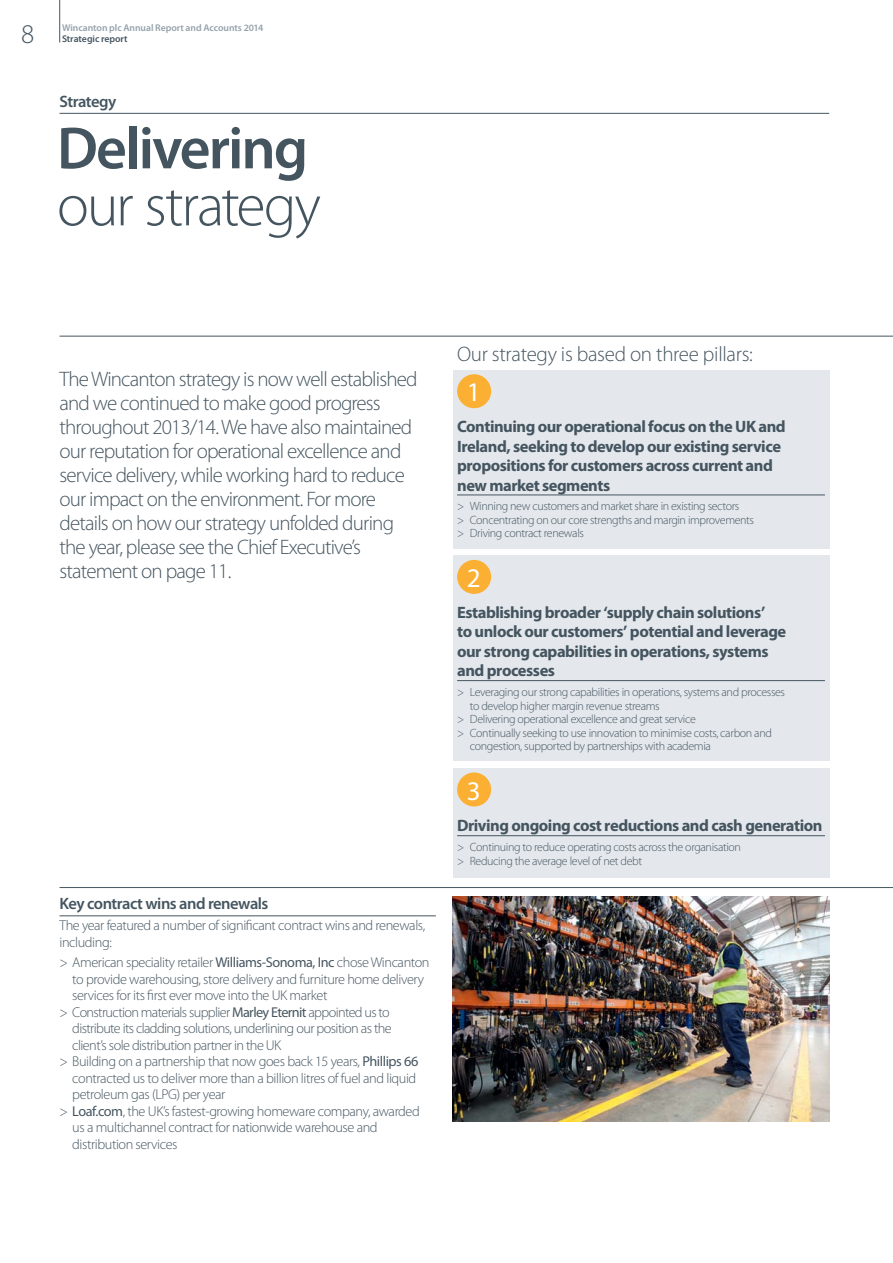
<style>
.page{position:relative;width:893px;height:1263px;background:#fff}
.page>*{position:absolute;margin:0;border:0;box-sizing:border-box;transform-origin:0 0}
.t1{font:300 60px "Myriad Pro";letter-spacing:-.035em;color:#455560}
.t2{font:600 60px "Myriad Pro";letter-spacing:-.035em;color:#455560}
.t3{font:27px "Myriad Pro";color:#fff}
.t4{font:300 27px "Myriad Pro";color:#455560}
.t5{font:300 21px/24px "Myriad Pro";letter-spacing:-.04em;color:#455560}
.t6{font:300 21px "Myriad Pro";letter-spacing:-.015em;color:#455560}
.t7{font:700 16.5px/19.5px "Myriad Pro";letter-spacing:-.03em;color:#455560}
.t8{font:600 16.5px "Myriad Pro";letter-spacing:-.03em;color:#455560}
.t9{font:300 14.25px/16.5px "Myriad Pro";letter-spacing:-.03em;color:#455560}
.t10{font:300 12px/13.5px "Myriad Pro";letter-spacing:-.03em;color:#455560}
.t11{font:600 9.75px "Myriad Pro";letter-spacing:-.005em;color:#95a2ab}
.t12{font:600 9.75px "Myriad Pro";letter-spacing:-.005em;color:#455560}
.s1{font-weight:400}
</style>
<div class="page">
<hr style="left:59px;top:0;width:1px;height:43px;background:#455560">
<hr style="left:60px;top:113px;width:769px;height:1px;background:#455560">
<div style="left:453px;top:768px;width:376px;height:109px;background:#e4e8ec"></div>
<hr style="left:457px;top:835px;width:368px;height:1px;background:#455560">
<div style="left:457px;top:772px;width:34px;height:34px;background:#fcb033;border-radius:50%"></div>
<img style="left:453px;top:896px;width:376px;height:225px">
<hr style="left:60px;top:887px;width:833px;height:1px;background:#455560">
<hr style="left:60px;top:915px;width:376px;height:1px;background:#455560">
<div style="left:453px;top:370px;width:376px;height:178px;background:#e4e8ec"></div>
<hr style="left:457px;top:495px;width:368px;height:1px;background:#455560">
<div style="left:457px;top:374px;width:34px;height:34px;background:#fcb033;border-radius:50%"></div>
<div style="left:453px;top:556px;width:376px;height:205px;background:#e4e8ec"></div>
<hr style="left:457px;top:680px;width:368px;height:1px;background:#455560">
<div style="left:457px;top:560px;width:34px;height:34px;background:#fcb033;border-radius:50%"></div>
<hr style="left:60px;top:336px;width:833px;height:1px;background:#455560">
<h2 class="t4" style="left:21px;top:23px;width:15px">8</h2>
<p class="t11" style="left:62px;top:24px;width:203px">Wincanton plc Annual Report and Accounts 2014</p>
<p class="t12" style="left:62px;top:35px;width:67px">Strategic report</p>
<p class="t8" style="left:60px;top:95px;width:58px">Strategy</p>
<h1 class="t2" style="left:57px;top:126px;width:253px">Delivering</h1>
<h1 class="t1" style="left:57px;top:183px;width:265px">our strategy</h1>
<p class="t5" style="left:60px;top:369px;width:360px">TheWincanton strategy is now well established and we continued to make good progress throughout 2013/14. We have also maintained our reputation for operational excellence and service delivery, while working hard to reduce our impact on the environment. For more details on how our strategy unfolded during the year, please see the Chief Executive’s statement on page 11.</p>
<p class="t8" style="left:60px;top:897px;width:210px">Key contract wins and renewals</p>
<p class="t9" style="left:60px;top:918px;width:367px">The year featured a number of significant contract wins and renewals, including:</p>
<p class="t9" style="left:60px;top:956px;width:372px">&gt; American speciality retailer <span class="s1">Williams-Sonoma, Inc</span> choseWincanton</p>
<p class="t9" style="left:72px;top:972px;width:353px">to provide warehousing, store delivery and furniture home delivery</p>
<p class="t9" style="left:72px;top:989px;width:257px">services for its first ever move into the UK market</p>
<p class="t9" style="left:60px;top:1005px;width:332px">&gt; Construction materials supplier <span class="s1">Marley Eternit</span> appointed us to</p>
<p class="t9" style="left:72px;top:1022px;width:321px">distribute its cladding solutions, underlining our position as the</p>
<p class="t9" style="left:72px;top:1038px;width:211px">client’s sole distribution partner in the UK</p>
<p class="t9" style="left:60px;top:1055px;width:360px">&gt; Building on a partnership that now goes back 15 years, <span class="s1">Phillips 66</span></p>
<p class="t9" style="left:72px;top:1071px;width:346px">contracted us to deliver more than a billion litres of fuel and liquid</p>
<p class="t9" style="left:72px;top:1088px;width:155px">petroleum gas (LPG) per year</p>
<p class="t9" style="left:60px;top:1104px;width:362px">&gt; <span class="s1">Loaf.com</span>, the UK’s fastest-growing homeware company, awarded</p>
<p class="t9" style="left:72px;top:1121px;width:307px">us a multichannel contract for nationwide warehouse and</p>
<p class="t9" style="left:72px;top:1137px;width:107px">distribution services</p>
<h3 class="t6" style="left:457px;top:346px;width:297px">Our strategy is based on three pillars:</h3>
<h2 class="t3" style="left:467px;top:382px;width:15px">1</h2>
<p class="t7" style="left:457px;top:418px;width:330px">Continuing our operational focus on the UK and Ireland, seeking to develop our existing service propositions for customers across current and new market segments</p>
<p class="t10" style="left:457px;top:501px;width:298px">&gt; Winning new customers and market share in existing sectors<br>&gt; Concentrating on our core strengths and margin improvements &gt; Driving contract renewals</p>
<h2 class="t3" style="left:467px;top:568px;width:15px">2</h2>
<p class="t7" style="left:457px;top:604px;width:331px">Establishing broader ‘supply chain solutions’<br>to unlock our customers’ potential and leverage our strong capabilities in operations, systems and processes</p>
<p class="t10" style="left:457px;top:686px;width:329px">&gt; Leveraging our strong capabilities in operations, systems and processes</p>
<p class="t10" style="left:470px;top:700px;width:191px">to develop higher margin revenue streams</p>
<p class="t10" style="left:457px;top:713px;width:240px">&gt; Delivering operational excellence and great service</p>
<p class="t10" style="left:457px;top:727px;width:316px">&gt; Continually seeking to use innovation to minimise costs, carbon and</p>
<p class="t10" style="left:470px;top:740px;width:243px">congestion, supported by partnerships with academia</p>
<h2 class="t3" style="left:467px;top:780px;width:15px">3</h2>
<p class="t7" style="left:457px;top:817px;width:367px">Driving ongoing cost reductions and cash generation</p>
<p class="t10" style="left:457px;top:841px;width:285px">&gt; Continuing to reduce operating costs across the organisation &gt; Reducing the average level of net debt</p>
</div>
